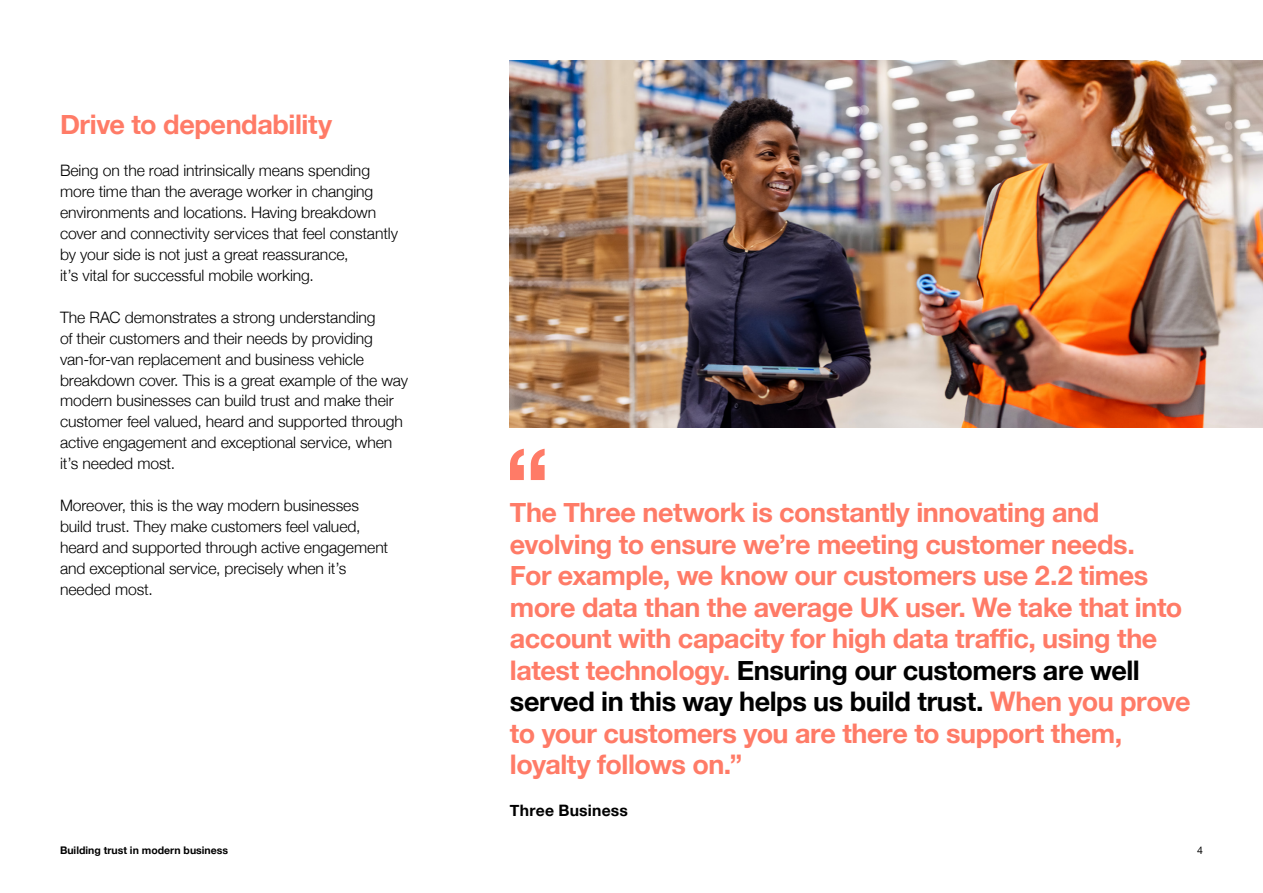
<style>
.page{position:relative;width:1263px;height:893px;background:#fff}
.page>*{position:absolute;margin:0;border:0;box-sizing:border-box;transform-origin:0 0}
.t1{font:700 27px/31.5px "Helvetica Neue";letter-spacing:-.015em;color:#ff7b67}
.t2{font:300 15.75px/21px "Helvetica Neue";letter-spacing:-.005em;color:#000}
.t3{font:700 15.75px "Helvetica Neue";letter-spacing:.015em;color:#000}
.t4{font:700 10.5px "Helvetica Neue";color:#000}
.t5{font:10.5px "Helvetica Neue";color:#000}
.s1{color:#000}
</style>
<div class="page">
<svg style="left:510px;top:449px;width:35px;height:31px"></svg>
<img style="left:510px;top:60px;width:753px;height:368px">
<h1 class="t1" style="left:60px;top:109px;width:273px">Drive to dependability</h1>
<p class="t2" style="left:60px;top:158px;width:339px">Being on the road intrinsically means spending more time than the average worker in changing environments and locations. Having breakdown cover and connectivity services that feel constantly by your side is not just a great reassurance,<br>it’s vital for successful mobile working.</p>
<p class="t2" style="left:60px;top:305px;width:350px">The RAC demonstrates a strong understanding<br>of their customers and their needs by providing van-for-van replacement and business vehicle breakdown cover. This is a great example of the way modern businesses can build trust and make their customer feel valued, heard and supported through active engagement and exceptional service, when it’s needed most.</p>
<p class="t2" style="left:60px;top:494px;width:330px">Moreover, this is the way modern businesses build trust. They make customers feel valued, heard and supported through active engagement and exceptional service, precisely when it’s needed most.</p>
<p class="t1" style="left:510px;top:497px;width:682px">The Three network is constantly innovating and evolving to ensure we’re meeting customer needs.<br>For example, we know our customers use 2.2 times more data than the average UK user. We take that into account with capacity for high data traffic, using the latest technology. <span class="s1">Ensuring our customers are well served in this way helps us build trust.</span> When you prove to your customers you are there to support them, loyalty follows on.”</p>
<p class="t3" style="left:510px;top:798px;width:120px">Three Business</p>
<p class="t4" style="left:60px;top:842px;width:170px">Building trust in modern business</p>
<p class="t5" style="left:1197px;top:842px;width:7px">4</p>
</div>
